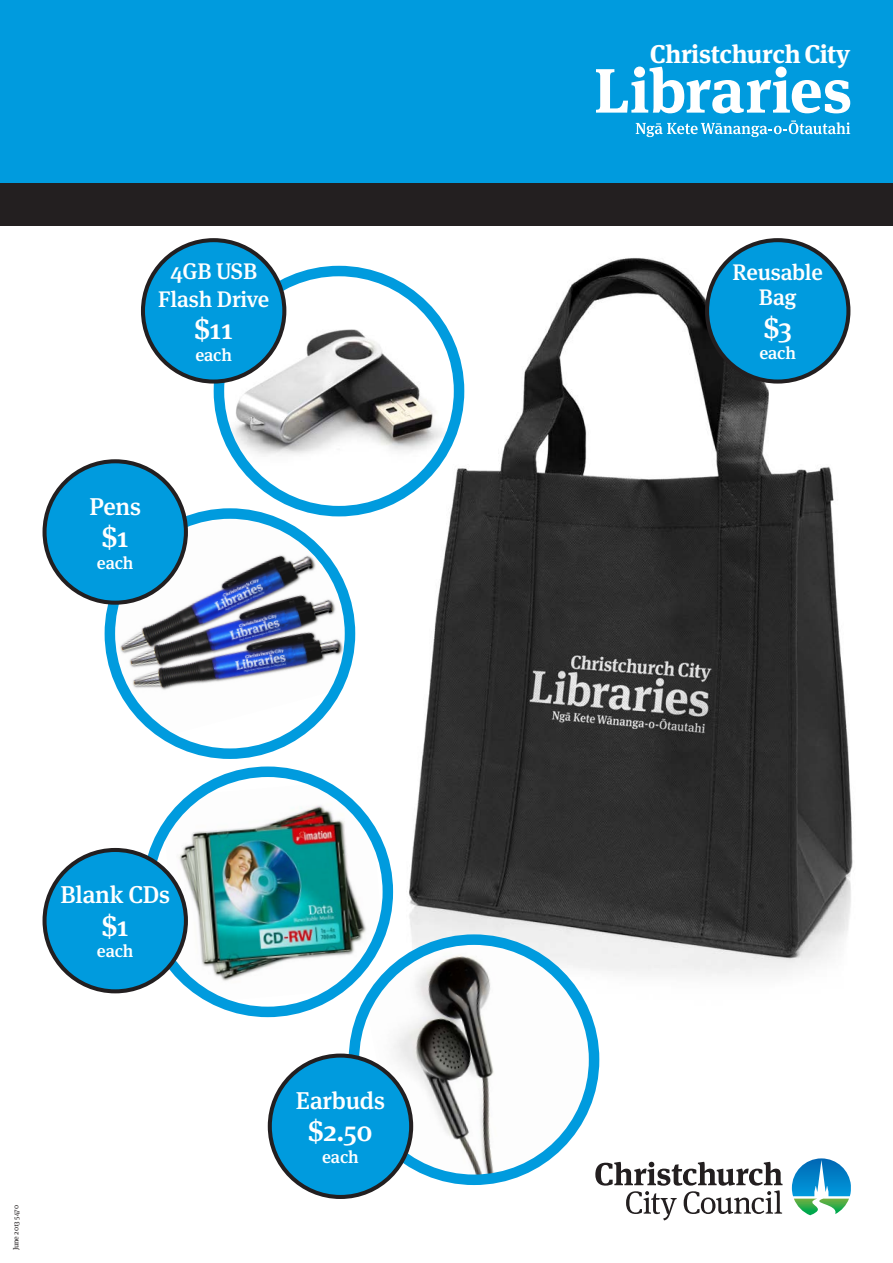
<style>
.page{position:relative;width:893px;height:1263px;background:#fff}
.page>*{position:absolute;margin:0;border:0;box-sizing:border-box;transform-origin:0 0}
.t1{font:700 62.55px "Meta Serif Pro";color:#fff}
.t2{font:500 28.35px "Meta Serif Pro";color:#fff}
.t3{font:700 25.65px "Meta Serif Pro";letter-spacing:-.01em;color:#fff}
.t4{font:500 24.3px "Meta Serif Pro";letter-spacing:-.01em;color:#fff}
.t5{font:500 22.5px "Meta Serif Pro";letter-spacing:-.01em;color:#fff}
.t6{font:500 17.55px "Meta Serif Pro";letter-spacing:-.01em;color:#fff}
.t7{font:7.5px "Meta Serif Pro";letter-spacing:-.02em;color:#231f20}
</style>
<div class="page">
<div style="left:0;top:0;width:893px;height:183px;background:#009bde"></div>
<div style="left:0;top:183px;width:893px;height:42px;background:#231f20"></div>
<svg style="left:636px;top:121px;width:214px;height:16px"></svg>
<svg style="left:792px;top:1158px;width:59px;height:57px"></svg>
<svg style="left:595px;top:1162px;width:187px;height:58px"></svg>
<img style="left:339px;top:253px;width:514px;height:804px">
<svg style="left:219px;top:271px;width:240px;height:240px"></svg>
<img style="left:219px;top:306px;width:240px;height:160px">
<div style="left:214px;top:266px;width:250px;height:250px;border:10px solid #009bde;border-radius:50%"></div>
<svg style="left:110px;top:513px;width:240px;height:241px"></svg>
<img style="left:110px;top:514px;width:240px;height:222px">
<div style="left:105px;top:508px;width:250px;height:251px;border:10px solid #009bde;border-radius:50%"></div>
<svg style="left:148px;top:772px;width:240px;height:240px"></svg>
<img style="left:164px;top:783px;width:218px;height:218px">
<div style="left:142px;top:766px;width:251px;height:251px;border:10px solid #009bde;border-radius:50%"></div>
<img style="left:366px;top:940px;width:228px;height:240px">
<div style="left:349px;top:934px;width:250px;height:251px;border:10px solid #009bde;border-radius:50%"></div>
<div style="left:707px;top:240px;width:141px;height:142px;background:#009bde;border-radius:50%"></div>
<div style="left:705px;top:238px;width:145px;height:146px;border:4px solid #231f20;border-radius:50%"></div>
<div style="left:270px;top:1055px;width:141px;height:142px;background:#009bde;border-radius:50%"></div>
<div style="left:268px;top:1053px;width:145px;height:146px;border:4px solid #231f20;border-radius:50%"></div>
<div style="left:45px;top:850px;width:141px;height:141px;background:#009bde;border-radius:50%"></div>
<div style="left:43px;top:848px;width:145px;height:145px;border:4px solid #231f20;border-radius:50%"></div>
<div style="left:45px;top:461px;width:141px;height:142px;background:#009bde;border-radius:50%"></div>
<div style="left:43px;top:459px;width:145px;height:146px;border:4px solid #231f20;border-radius:50%"></div>
<div style="left:143px;top:240px;width:141px;height:142px;background:#009bde;border-radius:50%"></div>
<div style="left:141px;top:238px;width:145px;height:146px;border:4px solid #231f20;border-radius:50%"></div>
<p class="t5" style="left:170px;top:253px;width:88px">4GB USB</p>
<p class="t5" style="left:158px;top:282px;width:112px">Flash Drive</p>
<p class="t2" style="left:195px;top:308px;width:40px">$11</p>
<p class="t6" style="left:195px;top:341px;width:38px">each</p>
<p class="t4" style="left:89px;top:487px;width:53px">Pens</p>
<p class="t2" style="left:102px;top:515px;width:28px">$1</p>
<p class="t6" style="left:97px;top:549px;width:38px">each</p>
<p class="t4" style="left:61px;top:876px;width:111px">Blank CDs</p>
<p class="t2" style="left:102px;top:904px;width:28px">$1</p>
<p class="t6" style="left:97px;top:938px;width:38px">each</p>
<p class="t7" style="left:11px;top:1250px;width:46px;rotate:-90deg">June 2013 5470</p>
<p class="t4" style="left:296px;top:1082px;width:90px">Earbuds</p>
<p class="t2" style="left:308px;top:1110px;width:66px">$2.50</p>
<p class="t6" style="left:322px;top:1143px;width:38px">each</p>
<p class="t3" style="left:650px;top:33px;width:202px">Christchurch City</p>
<h1 class="t1" style="left:594px;top:41px;width:259px">Libraries</h1>
<p class="t5" style="left:732px;top:255px;width:92px">Reusable</p>
<p class="t5" style="left:759px;top:280px;width:39px">Bag</p>
<p class="t2" style="left:764px;top:306px;width:30px">$3</p>
<p class="t6" style="left:759px;top:340px;width:38px">each</p>
</div>
